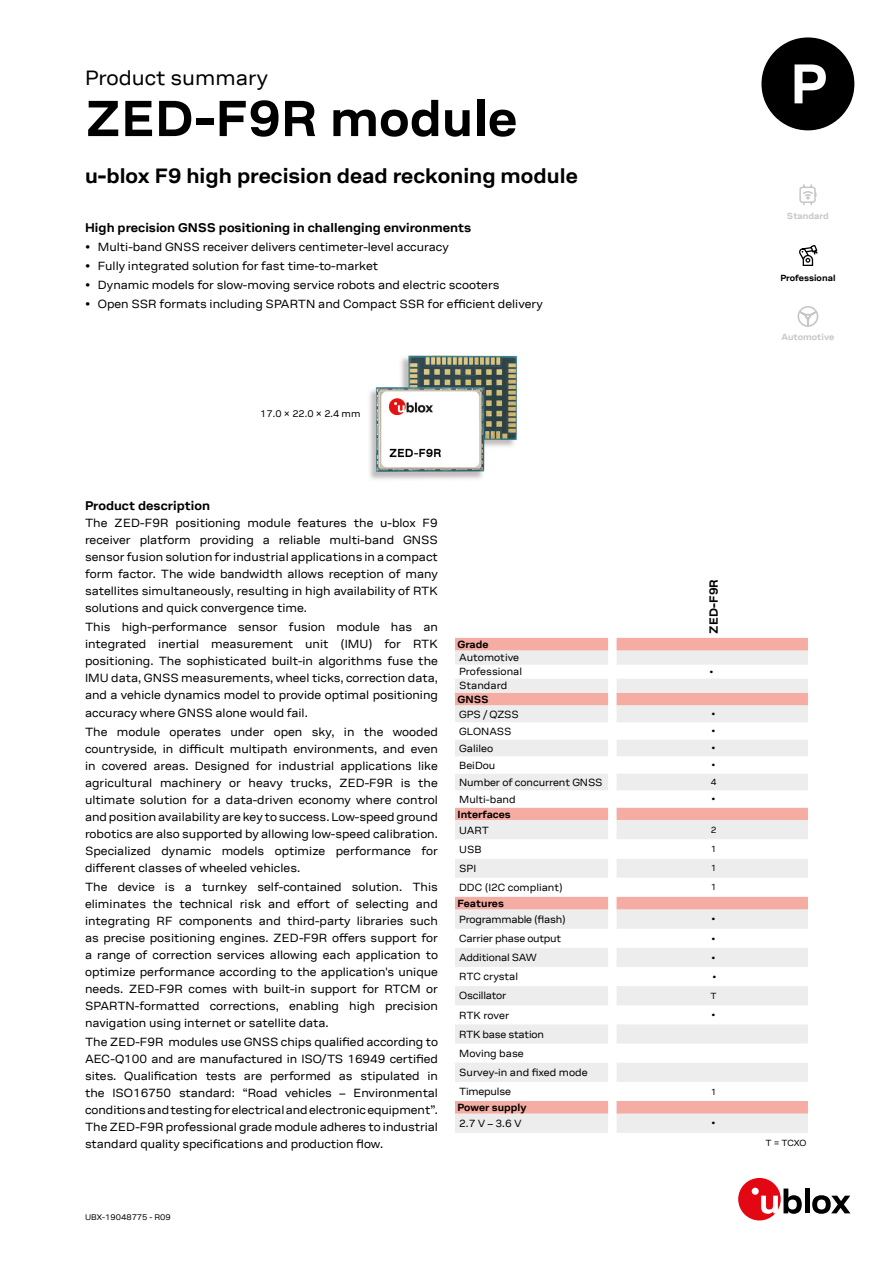
<style>
.page{position:relative;width:893px;height:1263px;background:#fff}
.page>*{position:absolute;margin:0;border:0;box-sizing:border-box;transform-origin:0 0}
.t1{font:700 51px "ublox";color:#000}
.t2{font:700 21px "ublox";color:#000}
.t3{font:21px "ublox";color:#000}
.t4{font:700 12.75px "ublox";color:#000}
.t5{font:12px/17px "ublox";color:#000;text-align:justify}
.t6{font:700 12px "ublox";color:#000}
.t7{font:10.5px/19.2px "ublox";letter-spacing:-.01em;color:#000}
.t8{font:700 10.5px "ublox";color:#000}
.t9{font:9.75px "ublox";color:#000}
.t10{font:9px "ublox";color:#000}
.t11{font:700 9px "ublox";color:#c6c6c6}
.t12{font:700 9px "ublox";color:#000}
.t13{font:8.25px "ublox";color:#000}
</style>
<div class="page">
<div style="left:738px;top:1178px;width:43px;height:42px;background:#e30613;border-radius:50%"></div>
<div style="left:752px;top:1188px;width:7px;height:7px;background:#fff;border-radius:50%"></div>
<svg style="left:761px;top:1188px;width:41px;height:26px"></svg>
<hr style="left:805px;top:1188px;width:4px;height:25px;background:#000">
<svg style="left:812px;top:1195px;width:38px;height:19px"></svg>
<svg style="left:455px;top:638px;width:353px;height:13px;background:#f5b1a7"></svg>
<svg style="left:455px;top:651px;width:353px;height:54px;fill:#f2eded"></svg>
<svg style="left:455px;top:705px;width:353px;height:428px;fill:#f3eded"></svg>
<svg style="left:455px;top:722px;width:353px;height:136px"></svg>
<svg style="left:799px;top:184px;width:18px;height:22px"></svg>
<svg style="left:799px;top:245px;width:19px;height:21px"></svg>
<svg style="left:797px;top:306px;width:22px;height:21px"></svg>
<img style="left:369px;top:355px;width:148px;height:125px">
<h2 class="t3" style="left:85px;top:66px;width:184px">Product summary</h2>
<h1 class="t1" style="left:85px;top:90px;width:434px">ZED-F9R module</h1>
<h2 class="t2" style="left:85px;top:164px;width:494px">u-blox F9 high precision dead reckoning module</h2>
<p class="t4" style="left:85px;top:220px;width:388px">High precision GNSS positioning in challenging environments</p>
<p class="t5" style="left:85px;top:239px;width:365px">• Multi-band GNSS receiver delivers centimeter-level accuracy</p>
<p class="t5" style="left:85px;top:258px;width:295px">• Fully integrated solution for fast time-to-market</p>
<p class="t5" style="left:85px;top:277px;width:416px">• Dynamic models for slow-moving service robots and electric scooters</p>
<p class="t5" style="left:85px;top:296px;width:459px">• Open SSR formats including SPARTN and Compact SSR for efficient delivery</p>
<p class="t9" style="left:260px;top:408px;width:102px">17.0 × 22.0 × 2.4 mm</p>
<p class="t4" style="left:85px;top:499px;width:127px">Product description</p>
<p class="t5" style="left:85px;top:515px;width:354px">The ZED-F9R positioning module features the u-blox F9 receiver platform providing a reliable multi-band GNSS sensor fusion solution for industrial applications in a compact form factor. The wide bandwidth allows reception of many satellites simultaneously, resulting in high availability of RTK solutions and quick convergence time.</p>
<p class="t5" style="left:85px;top:619px;width:354px">This high-performance sensor fusion module has an integrated inertial measurement unit (IMU) for RTK positioning. The sophisticated built-in algorithms fuse the IMU data, GNSS measurements, wheel ticks, correction data, and a vehicle dynamics model to provide optimal positioning accuracy where GNSS alone would fail.</p>
<p class="t5" style="left:85px;top:723px;width:354px">The module operates under open sky, in the wooded countryside, in difficult multipath environments, and even in covered areas. Designed for industrial applications like agricultural machinery or heavy trucks, ZED-F9R is the ultimate solution for a data-driven economy where control and position availability are key to success. Low-speed ground robotics are also supported by allowing low-speed calibration.<br>Specialized dynamic models optimize performance for different classes of wheeled vehicles.</p>
<p class="t5" style="left:85px;top:878px;width:354px">The device is a turnkey self-contained solution. This eliminates the technical risk and effort of selecting and integrating RF components and third-party libraries such as precise positioning engines. ZED-F9R offers support for a range of correction services allowing each application to optimize performance according to the application's unique needs. ZED-F9R comes with built-in support for RTCM or SPARTN-formatted corrections, enabling high precision navigation using internet or satellite data.</p>
<p class="t5" style="left:85px;top:1034px;width:354px">The ZED-F9R modules use GNSS chips qualified according to AEC‑Q100 and are manufactured in ISO/TS 16949 certified sites. Qualification tests are performed as stipulated in the ISO16750 standard: “Road vehicles – Environmental conditions and testing for electrical and electronic equipment”.<br>The ZED-F9R professional grade module adheres to industrial standard quality specifications and production flow.</p>
<p class="t8" style="left:458px;top:638px;width:33px">Grade</p>
<p class="t7" style="left:459px;top:651px;width:64px;line-height:14.1px">Automotive<br>Professional</p>
<p class="t6" style="left:707px;top:634px;width:56px;rotate:-90deg">ZED-F9R</p>
<p class="t10" style="left:709px;top:667px;width:5px">•</p>
<p class="t7" style="left:459px;top:676px;width:50px">Standard</p>
<p class="t8" style="left:458px;top:693px;width:33px">GNSS</p>
<p class="t7" style="left:459px;top:705px;width:61px">GPS / QZSS</p>
<p class="t10" style="left:712px;top:709px;width:5px">•</p>
<p class="t7" style="left:459px;top:722px;width:54px">GLONASS</p>
<p class="t10" style="left:712px;top:726px;width:5px">•</p>
<p class="t7" style="left:459px;top:739px;width:36px">Galileo</p>
<p class="t10" style="left:712px;top:743px;width:5px">•</p>
<p class="t7" style="left:459px;top:756px;width:38px">BeiDou</p>
<p class="t10" style="left:712px;top:760px;width:5px">•</p>
<p class="t7" style="left:459px;top:773px;width:145px">Number of concurrent GNSS</p>
<p class="t10" style="left:711px;top:777px;width:7px">4</p>
<p class="t7" style="left:459px;top:790px;width:58px">Multi-band</p>
<p class="t10" style="left:712px;top:794px;width:5px">•</p>
<p class="t8" style="left:458px;top:808px;width:55px">Interfaces</p>
<p class="t7" style="left:459px;top:821px;width:31px">UART</p>
<p class="t10" style="left:711px;top:825px;width:7px">2</p>
<p class="t7" style="left:459px;top:840px;width:24px">USB</p>
<p class="t10" style="left:711px;top:844px;width:7px">1</p>
<p class="t7" style="left:459px;top:859px;width:19px">SPI</p>
<p class="t10" style="left:711px;top:863px;width:7px">1</p>
<p class="t7" style="left:459px;top:878px;width:105px">DDC (I2C compliant)</p>
<p class="t10" style="left:711px;top:882px;width:7px">1</p>
<p class="t8" style="left:458px;top:897px;width:48px">Features</p>
<p class="t7" style="left:459px;top:910px;width:108px">Programmable (flash)</p>
<p class="t10" style="left:712px;top:914px;width:5px">•</p>
<p class="t7" style="left:459px;top:929px;width:103px">Carrier phase output</p>
<p class="t10" style="left:712px;top:933px;width:5px">•</p>
<p class="t7" style="left:459px;top:948px;width:79px">Additional SAW</p>
<p class="t10" style="left:712px;top:953px;width:5px">•</p>
<p class="t7" style="left:459px;top:967px;width:60px">RTC crystal</p>
<p class="t10" style="left:712px;top:972px;width:5px">•</p>
<p class="t7" style="left:459px;top:986px;width:49px">Oscillator</p>
<p class="t10" style="left:710px;top:991px;width:8px">T</p>
<p class="t7" style="left:459px;top:1005px;width:52px">RTK rover</p>
<p class="t10" style="left:712px;top:1010px;width:5px">•</p>
<p class="t7" style="left:459px;top:1025px;width:130px">RTK base station<br>Moving base<br>Survey-in and fixed mode<br>Timepulse</p>
<p class="t10" style="left:711px;top:1086px;width:7px">1</p>
<p class="t8" style="left:458px;top:1101px;width:71px">Power supply</p>
<p class="t7" style="left:459px;top:1114px;width:64px">2.7 V – 3.6 V</p>
<p class="t10" style="left:712px;top:1118px;width:5px">•</p>
<p class="t13" style="left:85px;top:1213px;width:87px">UBX-19048775 - R09</p>
<p class="t11" style="left:787px;top:211px;width:44px">Standard</p>
<p class="t12" style="left:780px;top:273px;width:57px">Professional</p>
<p class="t11" style="left:781px;top:332px;width:54px">Automotive</p>
<p class="t10" style="left:765px;top:1138px;width:43px">T = TCXO</p>
</div>
